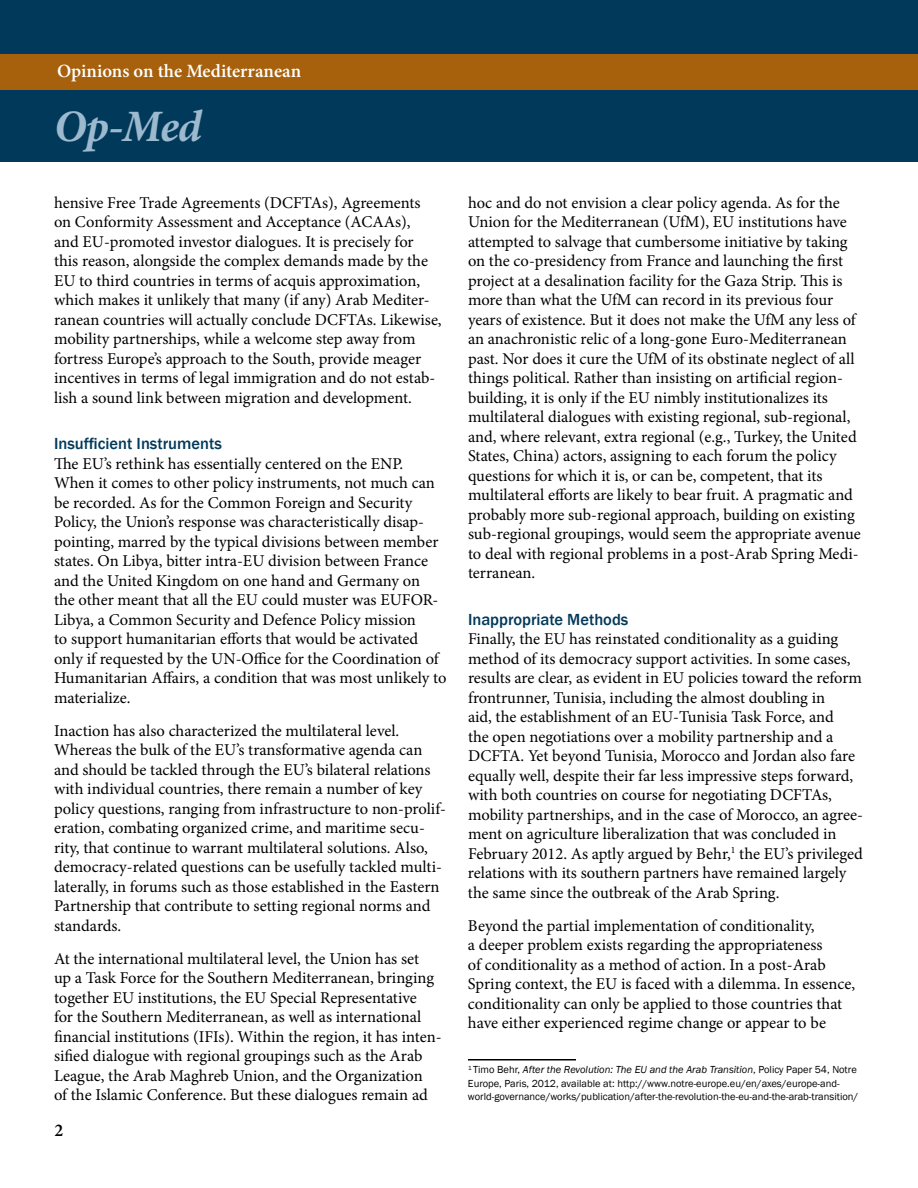
<style>
.page{position:relative;width:918px;height:1188px;background:#fff}
.page>*{position:absolute;margin:0;border:0;box-sizing:border-box;transform-origin:0 0}
.t1{font:italic 700 45px "Minion Pro";color:#9cb9ce}
.t2{font:600 18.75px "Minion Pro";color:#fff}
.t3{font:600 18px "Minion Pro";color:#000}
.t4{font:16.5px/19.5px "Minion Pro";color:#000}
.t5{font:500 16.5px "Franklin Gothic";color:#00395a}
.t6{font:10.5px/13.5px "Franklin Gothic";color:#000}
.s1{font-style:italic}
</style>
<div class="page">
<div style="left:0;top:0;width:918px;height:162px;background:#00395a"></div>
<div style="left:0;top:54px;width:918px;height:36px;background:#a7600c"></div>
<hr style="left:468px;top:1059px;width:108px;height:1px;background:#000">
<p class="t2" style="left:57px;top:59px;width:246px">Opinions on the Mediterranean</p>
<h1 class="t1" style="left:54px;top:94px;width:150px">Op-Med</h1>
<p class="t4" style="left:54px;top:193px;width:389px">hensive Free Trade Agreements (DCFTAs), Agreements on Conformity Assessment and Acceptance (ACAAs),<br>and EU-promoted investor dialogues. It is precisely for this reason, alongside the complex demands made by the EU to third countries in terms of acquis approximation, which makes it unlikely that many (if any) Arab Mediter&shy;ranean countries will actually conclude DCFTAs. Likewise, mobility partnerships, while a welcome step away from fortress Europe’s approach to the South, provide meager incentives in terms of legal immigration and do not estab&shy;lish a sound link between migration and development.</p>
<p class="t5" style="left:54px;top:434px;width:169px">Insufficient Instruments</p>
<p class="t4" style="left:54px;top:454px;width:394px">The EU’s rethink has essentially centered on the ENP.<br>When it comes to other policy instruments, not much can be recorded. As for the Common Foreign and Security Policy, the Union’s response was characteristically disap&shy;pointing, marred by the typical divisions between member states. On Libya, bitter intra-EU division between France and the United Kingdom on one hand and Germany on<br>the other meant that all the EU could muster was EUFOR-Libya, a Common Security and Defence Policy mission<br>to support humanitarian efforts that would be activated only if requested by the UN-Office for the Coordination of Humanitarian Affairs, a condition that was most unlikely to materialize.</p>
<p class="t4" style="left:54px;top:721px;width:394px">Inaction has also characterized the multilateral level.<br>Whereas the bulk of the EU’s transformative agenda can and should be tackled through the EU’s bilateral relations with individual countries, there remain a number of key policy questions, ranging from infrastructure to non-prolif&shy;eration, combating organized crime, and maritime secu&shy;rity, that continue to warrant multilateral solutions. Also, democracy-related questions can be usefully tackled multi&shy;laterally, in forums such as those established in the Eastern Partnership that contribute to setting regional norms and standards.</p>
<p class="t4" style="left:54px;top:949px;width:389px">At the international multilateral level, the Union has set<br>up a Task Force for the Southern Mediterranean, bringing together EU institutions, the EU Special Representative<br>for the Southern Mediterranean, as well as international financial institutions (IFIs). Within the region, it has inten&shy;sified dialogue with regional groupings such as the Arab League, the Arab Maghreb Union, and the Organization<br>of the Islamic Conference. But these dialogues remain ad</p>
<p class="t3" style="left:54px;top:1119px;width:10px">2</p>
<p class="t4" style="left:468px;top:193px;width:394px">hoc and do not envision a clear policy agenda. As for the Union for the Mediterranean (UfM), EU institutions have attempted to salvage that cumbersome initiative by taking on the co-presidency from France and launching the first project at a desalination facility for the Gaza Strip. This is more than what the UfM can record in its previous four years of existence. But it does not make the UfM any less of an anachronistic relic of a long-gone Euro-Mediterranean past. Nor does it cure the UfM of its obstinate neglect of all things political. Rather than insisting on artificial region&shy;building, it is only if the EU nimbly institutionalizes its multilateral dialogues with existing regional, sub-regional, and, where relevant, extra regional (e.g., Turkey, the United States, China) actors, assigning to each forum the policy questions for which it is, or can be, competent, that its multilateral efforts are likely to bear fruit. A pragmatic and probably more sub-regional approach, building on existing sub-regional groupings, would seem the appropriate avenue to deal with regional problems in a post-Arab Spring Medi&shy;terranean.</p>
<p class="t5" style="left:468px;top:609px;width:162px">Inappropriate Methods</p>
<p class="t4" style="left:468px;top:629px;width:397px">Finally, the EU has reinstated conditionality as a guiding method of its democracy support activities. In some cases, results are clear, as evident in EU policies toward the reform frontrunner, Tunisia, including the almost doubling in<br>aid, the establishment of an EU-Tunisia Task Force, and<br>the open negotiations over a mobility partnership and a DCFTA. Yet beyond Tunisia, Morocco and Jordan also fare equally well, despite their far less impressive steps forward, with both countries on course for negotiating DCFTAs, mobility partnerships, and in the case of Morocco, an agree&shy;ment on agriculture liberalization that was concluded in February 2012. As aptly argued by Behr,<sup>1</sup> the EU’s privileged relations with its southern partners have remained largely the same since the outbreak of the Arab Spring.</p>
<p class="t4" style="left:468px;top:916px;width:389px">Beyond the partial implementation of conditionality,<br>a deeper problem exists regarding the appropriateness<br>of conditionality as a method of action. In a post-Arab Spring context, the EU is faced with a dilemma. In essence, conditionality can only be applied to those countries that have either experienced regime change or appear to be</p>
<p class="t6" style="left:468px;top:1063px;width:392px"><sup>1</sup> Timo Behr, <span class="s1">After the Revolution: The EU and the Arab Transition</span>, Policy Paper 54, Notre<br>Europe, Paris, 2012, available at: http://www.notre-europe.eu/en/axes/europe-and&shy;world-governance/works/publication/after-the-revolution-the-eu-and-the-arab-transition/</p>
</div>
